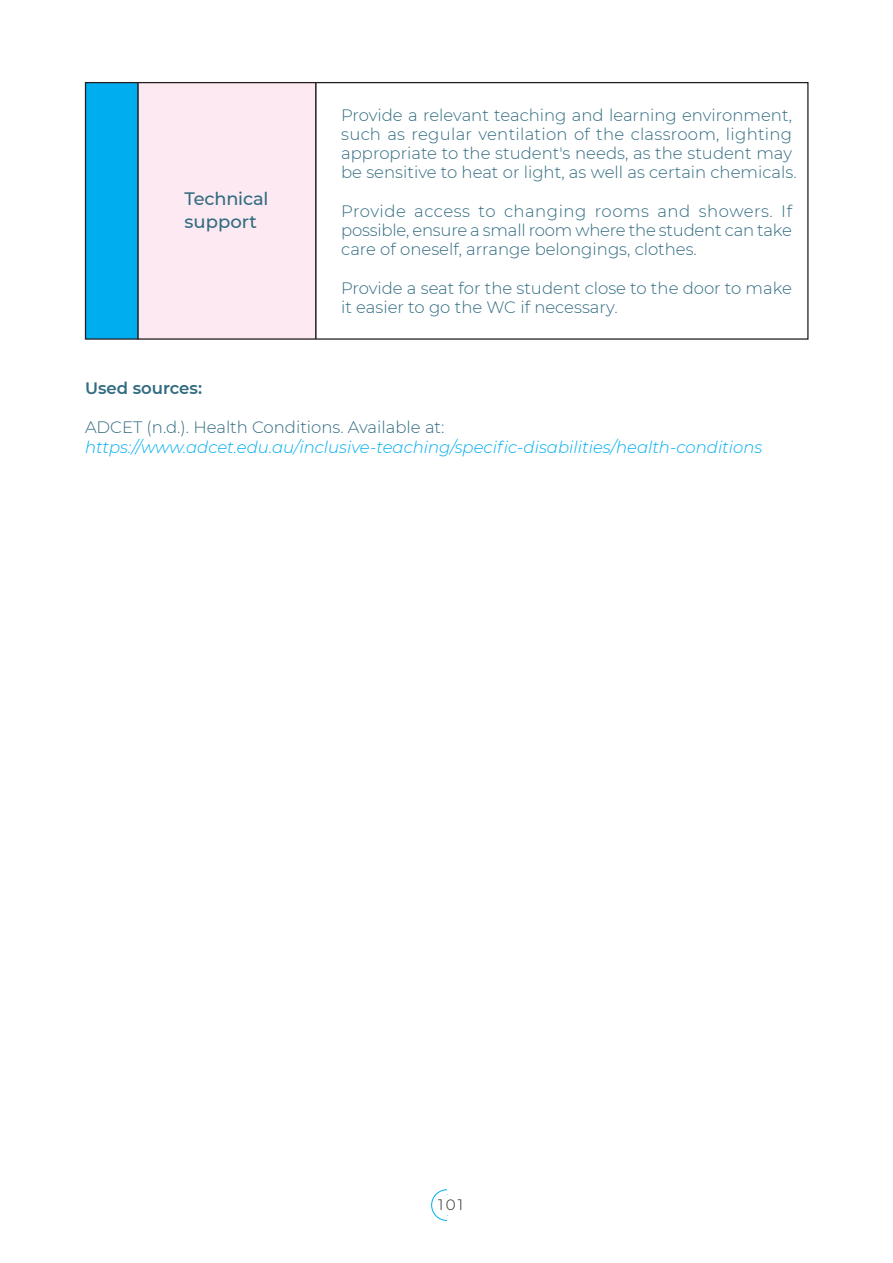
<style>
.page{position:relative;width:893px;height:1263px;background:#fff}
.page>*{position:absolute;margin:0;border:0;box-sizing:border-box;transform-origin:0 0}
.t1{font:500 18px/23.4px "Montserrat";letter-spacing:-.01em;color:#316b81}
.t2{font:300 16.5px/19px "Montserrat";color:#316b81}
.t3{font:italic 300 16.5px "Montserrat";color:#00aeef}
.t4{font:600 16.5px "Montserrat";color:#316b81}
.t5{font:300 15px "Montserrat";color:#231f20}
</style>
<div class="page">
<div style="left:86px;top:82px;width:52px;height:257px;background:#00aeef"></div>
<div style="left:138px;top:84px;width:178px;height:256px;background:#fce9f1"></div>
<svg style="left:431px;top:1189px;width:17px;height:32px"></svg>
<div style="left:85px;top:82px;width:723px;height:258px;border:1px solid #231f20"></div>
<hr style="left:137px;top:83px;width:2px;height:257px;background:#231f20">
<hr style="left:315px;top:83px;width:2px;height:256px;background:#231f20">
<p class="t1" style="left:185px;top:186px;width:85px">Technical support</p>
<p class="t2" style="left:341px;top:105px;width:457px">Provide a relevant teaching and learning environment, such as regular ventilation of the classroom, lighting appropriate to the student's needs, as the student may be sensitive to heat or light, as well as certain chemicals.</p>
<p class="t2" style="left:341px;top:201px;width:452px;text-align:justify">Provide access to changing rooms and showers. If possible, ensure a small room where the student can take care of oneself, arrange belongings, clothes.</p>
<p class="t2" style="left:341px;top:278px;width:452px">Provide a seat for the student close to the door to make it easier to go the WC if necessary.</p>
<p class="t4" style="left:85px;top:376px;width:119px">Used sources:</p>
<p class="t2" style="left:85px;top:417px;width:361px">ADCET (n.d.). Health Conditions. Available at:</p>
<p class="t3" style="left:85px;top:436px;width:679px">https://www.adcet.edu.au/inclusive-teaching/specific-disabilities/health-conditions</p>
<p class="t5" style="left:438px;top:1195px;width:27px">101</p>
</div>
